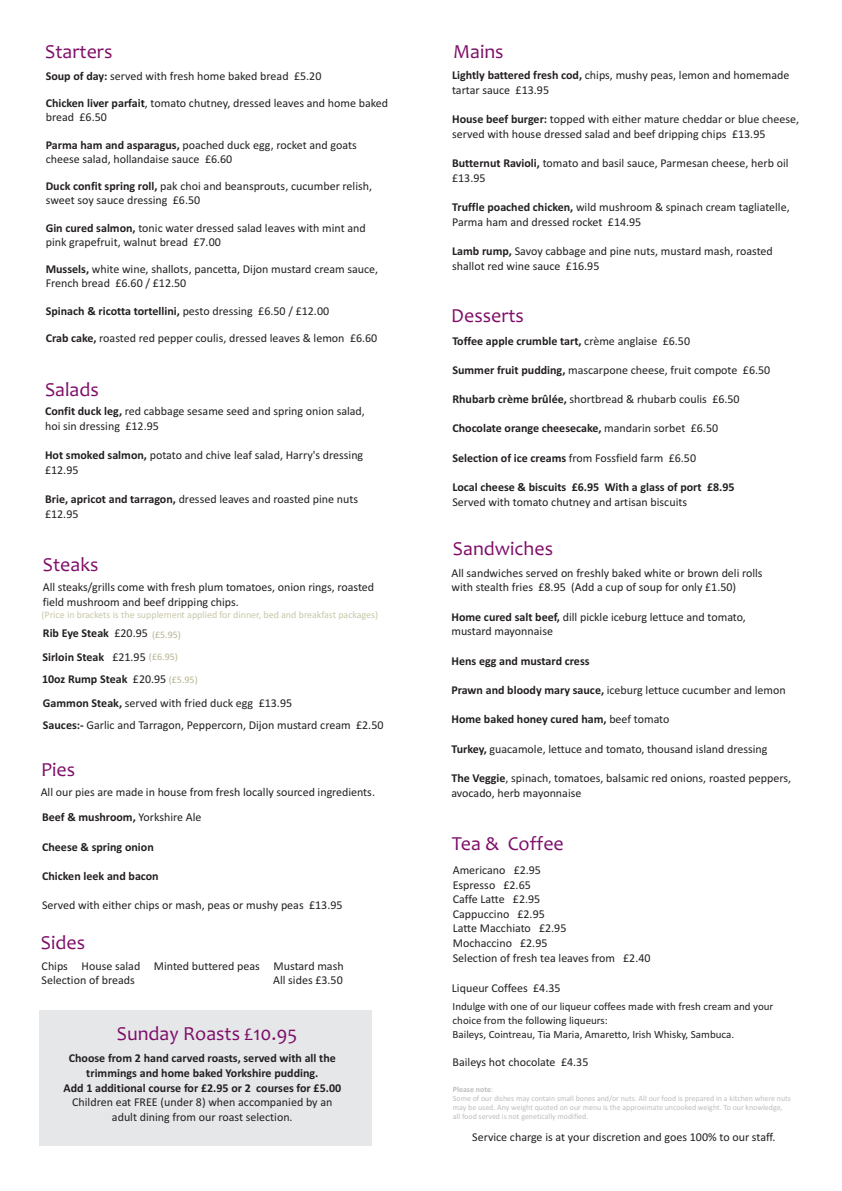
<style>
.page{position:relative;width:842px;height:1191px;background:#fff}
.page>*{position:absolute;margin:0;border:0;box-sizing:border-box;transform-origin:0 0}
.t1{font:20px "Candara";color:#7f0e69}
.t2{font:12px/14.6px "Calibri";color:#231f20}
.t3{font:700 12px/14.6px "Calibri";color:#231f20}
.t4{font:11px/13.8px "Calibri";color:#231f20}
.t5{font:10px "Calibri";color:#c8c7a9}
.t6{font:10px "Calibri";color:#b6b491}
.t7{font:8px/9.3px "Calibri";color:#bcbdc0}
.s1{font-weight:700}
.s2{font-weight:400}
.s3{font-weight:400;font-size:10px;color:#b6b491}
</style>
<div class="page">
<div style="left:40px;top:1010px;width:332px;height:136px;background:#e6e7e9"></div>
<h1 class="t1" style="left:45px;top:44px;width:69px">Starters</h1>
<p class="t2" style="left:46px;top:70px;width:277px"><span class="s1">Soup of day:</span> served with fresh home baked bread £5.20</p>
<p class="t2" style="left:46px;top:98px;width:344px;line-height:13.8px"><span class="s1">Chicken liver parfait</span>, tomato chutney, dressed leaves and home baked bread £6.50</p>
<p class="t2" style="left:46px;top:139px;width:313px;line-height:13.8px"><span class="s1">Parma ham and asparagus,</span> poached duck egg, rocket and goats cheese salad, hollandaise sauce £6.60</p>
<p class="t2" style="left:46px;top:180px;width:328px;line-height:13.8px"><span class="s1">Duck confit spring roll,</span> pak choi and beansprouts, cucumber relish, sweet soy sauce dressing £6.50</p>
<p class="t2" style="left:46px;top:222px;width:322px;line-height:13.8px"><span class="s1">Gin cured salmon,</span> tonic water dressed salad leaves with mint and pink grapefruit, walnut bread £7.00</p>
<p class="t2" style="left:46px;top:263px;width:334px;line-height:13.8px"><span class="s1">Mussels,</span> white wine, shallots, pancetta, Dijon mustard cream sauce,<br>French bread £6.60 / £12.50</p>
<p class="t3" style="left:46px;top:304px;width:285px">Spinach &amp; ricotta tortellini, <span class="s2">pesto dressing £6.50 / £12.00</span></p>
<p class="t2" style="left:46px;top:332px;width:333px"><span class="s1">Crab cake,</span> roasted red pepper coulis, dressed leaves &amp; lemon £6.60</p>
<h1 class="t1" style="left:45px;top:381px;width:55px">Salads</h1>
<p class="t2" style="left:45px;top:405px;width:321px"><span class="s1">Confit duck leg,</span> red cabbage sesame seed and spring onion salad, hoi sin dressing £12.95</p>
<p class="t2" style="left:45px;top:448px;width:320px"><span class="s1">Hot smoked salmon,</span> potato and chive leaf salad, Harry's dressing £12.95</p>
<p class="t2" style="left:45px;top:492px;width:315px"><span class="s1">Brie, apricot and tarragon,</span> dressed leaves and roasted pine nuts £12.95</p>
<h1 class="t1" style="left:43px;top:556px;width:57px">Steaks</h1>
<p class="t2" style="left:43px;top:581px;width:333px">All steaks/grills come with fresh plum tomatoes, onion rings, roasted field mushroom and beef dripping chips.</p>
<p class="t5" style="left:42px;top:611px;width:338px">(Price in brackets is the supplement applied for dinner, bed and breakfast packages)</p>
<p class="t3" style="left:42px;top:622px;width:137px;line-height:23.6px">Rib Eye Steak <span class="s2">£20.95<br></span>Sirloin Steak <span class="s2">£21.95</span> <span class="s3">(£6.95)</span></p>
<p class="t2" style="left:43px;top:696px;width:251px"><span class="s1">Gammon Steak,</span> served with fried duck egg £13.95</p>
<p class="t6" style="left:152px;top:630px;width:30px">(£5.95)</p>
<p class="t3" style="left:42px;top:673px;width:157px">10oz Rump Steak <span class="s2">£20.95</span> <span class="s3">(£5.95)</span></p>
<p class="t2" style="left:43px;top:719px;width:342px"><span class="s1">Sauces:-</span> Garlic and Tarragon, Peppercorn, Dijon mustard cream £2.50</p>
<h1 class="t1" style="left:41px;top:762px;width:36px">Pies</h1>
<p class="t3" style="left:42px;top:811px;width:161px">Beef &amp; mushroom, <span class="s2">Yorkshire Ale</span></p>
<p class="t3" style="left:42px;top:840px;width:113px">Cheese &amp; spring onion</p>
<p class="t3" style="left:42px;top:869px;width:118px">Chicken leek and bacon</p>
<p class="t2" style="left:42px;top:899px;width:302px">Served with either chips or mash, peas or mushy peas £13.95</p>
<p class="t2" style="left:41px;top:786px;width:336px">All our pies are made in house from fresh locally sourced ingredients.</p>
<h1 class="t1" style="left:41px;top:934px;width:46px">Sides</h1>
<p class="t2" style="left:42px;top:959px;width:304px">Chips House salad Minted buttered peas Mustard mash<br>Selection of breads</p>
<p class="t2" style="left:273px;top:974px;width:71px">All sides £3.50</p>
<h1 class="t1" style="left:117px;top:1026px;width:182px">Sunday Roasts £10.95</h1>
<p class="t3" style="left:63px;top:1052px;width:279px;text-align:center">Choose from 2 hand carved roasts, served with all the trimmings and home baked Yorkshire pudding.<br>Add 1 additional course for £2.95 or 2 courses for £5.00</p>
<p class="t2" style="left:72px;top:1095px;width:262px;text-align:center">Children eat FREE (under 8) when accompanied by an adult dining from our roast selection.</p>
<h1 class="t1" style="left:453px;top:43px;width:52px">Mains</h1>
<p class="t2" style="left:452px;top:69px;width:339px"><span class="s1">Lightly battered fresh cod,</span> chips, mushy peas, lemon and homemade tartar sauce £13.95</p>
<p class="t2" style="left:452px;top:113px;width:349px"><span class="s1">House beef burger:</span> topped with either mature cheddar or blue cheese, served with house dressed salad and beef dripping chips £13.95</p>
<p class="t2" style="left:452px;top:157px;width:338px"><span class="s1">Butternut Ravioli,</span> tomato and basil sauce, Parmesan cheese, herb oil £13.95</p>
<p class="t2" style="left:452px;top:201px;width:339px"><span class="s1">Truffle poached chicken,</span> wild mushroom &amp; spinach cream tagliatelle,<br>Parma ham and dressed rocket £14.95</p>
<p class="t2" style="left:452px;top:245px;width:322px"><span class="s1">Lamb rump,</span> Savoy cabbage and pine nuts, mustard mash, roasted shallot red wine sauce £16.95</p>
<h1 class="t1" style="left:451px;top:307px;width:74px">Desserts</h1>
<p class="t3" style="left:452px;top:334px;width:239px">Toffee apple crumble tart, <span class="s2">crème anglaise £6.50</span></p>
<p class="t2" style="left:452px;top:363px;width:319px"><span class="s1">Summer fruit pudding,</span> mascarpone cheese, fruit compote £6.50</p>
<p class="t2" style="left:452px;top:393px;width:289px"><span class="s1">Rhubarb crème brûlée,</span> shortbread &amp; rhubarb coulis £6.50</p>
<p class="t3" style="left:452px;top:422px;width:267px">Chocolate orange cheesecake, <span class="s2">mandarin sorbet £6.50</span></p>
<p class="t2" style="left:452px;top:451px;width:245px"><span class="s1">Selection of ice creams</span> from Fossfield farm £6.50</p>
<p class="t3" style="left:452px;top:481px;width:284px">Local cheese &amp; biscuits £6.95 With a glass of port £8.95</p>
<p class="t2" style="left:452px;top:495px;width:236px">Served with tomato chutney and artisan biscuits</p>
<h1 class="t1" style="left:453px;top:540px;width:102px">Sandwiches</h1>
<p class="t2" style="left:451px;top:566px;width:313px">All sandwiches served on freshly baked white or brown deli rolls with stealth fries £8.95 (Add a cup of soup for only £1.50)</p>
<p class="t2" style="left:451px;top:610px;width:296px"><span class="s1">Home cured salt beef,</span> dill pickle iceburg lettuce and tomato, mustard mayonnaise</p>
<p class="t3" style="left:451px;top:654px;width:140px">Hens egg and mustard cress</p>
<p class="t2" style="left:451px;top:684px;width:336px"><span class="s1">Prawn and bloody mary sauce,</span> iceburg lettuce cucumber and lemon</p>
<p class="t3" style="left:451px;top:713px;width:220px">Home baked honey cured ham, <span class="s2">beef tomato</span></p>
<p class="t2" style="left:451px;top:742px;width:318px"><span class="s1">Turkey,</span> guacamole, lettuce and tomato, thousand island dressing</p>
<p class="t2" style="left:451px;top:771px;width:341px"><span class="s1">The Veggie</span>, spinach, tomatoes, balsamic red onions, roasted peppers, avocado, herb mayonnaise</p>
<h1 class="t1" style="left:452px;top:835px;width:113px">Tea &amp; Coffee</h1>
<p class="t2" style="left:453px;top:863px;width:199px">Americano £2.95<br>Espresso £2.65<br>Caffe Latte £2.95<br>Cappuccino £2.95<br>Latte Macchiato £2.95<br>Mochaccino £2.95<br>Selection of fresh tea leaves from £2.40</p>
<p class="t2" style="left:452px;top:982px;width:110px">Liqueur Coffees £4.35</p>
<p class="t4" style="left:453px;top:1000px;width:322px">Indulge with one of our liqueur coffees made with fresh cream and your choice from the following liqueurs:<br>Baileys, Cointreau, Tia Maria, Amaretto, Irish Whisky, Sambuca.</p>
<p class="t2" style="left:453px;top:1055px;width:137px">Baileys hot chocolate £4.35</p>
<p class="t7" style="left:453px;top:1085px;width:340px"><span class="s1">Please note</span>:<br>Some of our dishes may contain small bones and/or nuts. All our food is prepared in a kitchen where nuts may be used. Any weight quoted on our menu is the approximate uncooked weight. To our knowledge, all food served is not genetically modified.</p>
<p class="t2" style="left:472px;top:1131px;width:305px">Service charge is at your discretion and goes 100% to our staff.</p>
</div>
